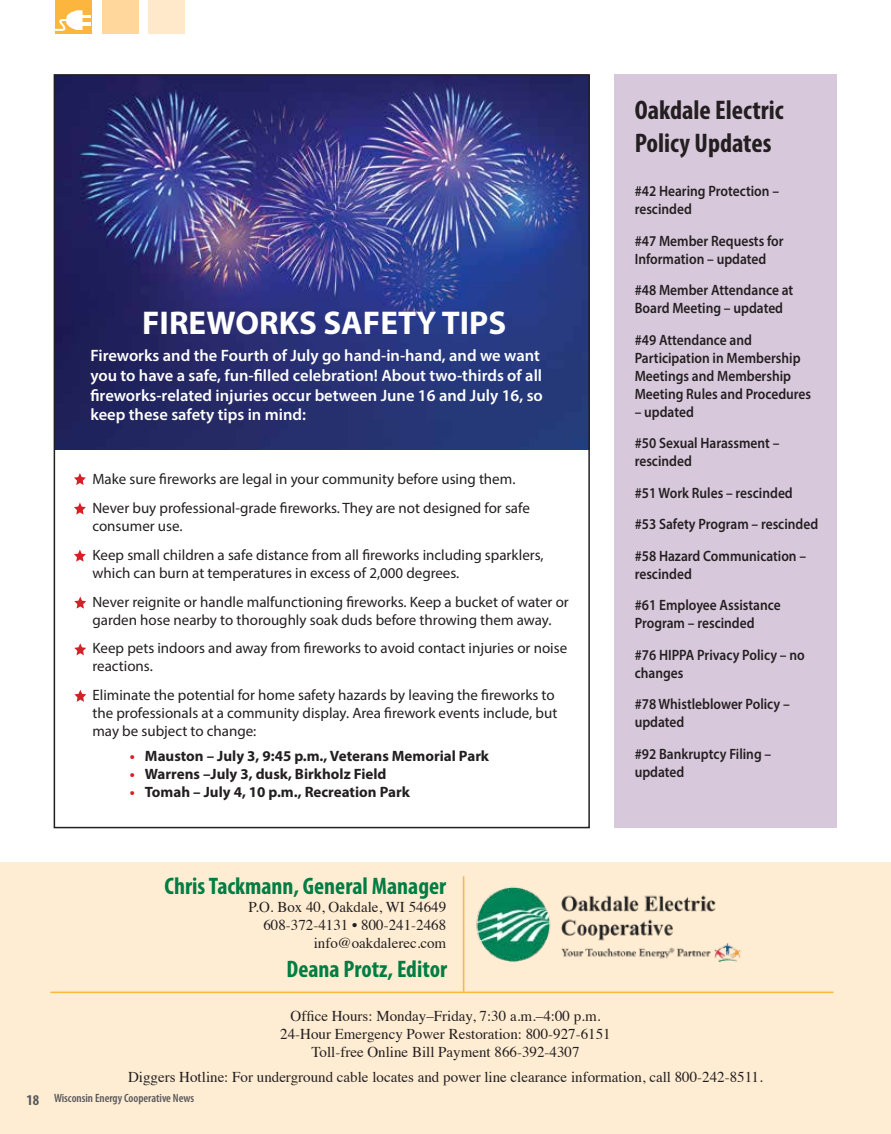
<style>
.page{position:relative;width:891px;height:1134px;background:#fff}
.page>*{position:absolute;margin:0;border:0;box-sizing:border-box;transform-origin:0 0}
.t1{font:700 33px "Myriad Pro";color:#fff}
.t2{font:700 condensed 27px/32.4px "Myriad Pro";color:#231f20}
.t3{font:700 condensed 24px "Myriad Pro";color:#007d43}
.t4{font:600 16.5px/19.8px "Myriad Pro";color:#fff}
.t5{font:15px/28.8px "Myriad Pro";color:#231f20}
.t6{font:600 15px/31.5px "Myriad Pro";color:#231f20;scale:.9 1}
.t7{font:15px/18px "Times";color:#231f20;text-align:right}
.t8{font:700 15px "Myriad Pro";color:#231f20}
.t9{font:600 condensed 12px "Myriad Pro";color:#58595b}
.s1{color:#d52027}
.s2{font-weight:700;font-size:15px}
</style>
<div class="page">
<img style="left:57px;top:77px;width:530px;height:373px">
<div style="left:0;top:863px;width:891px;height:271px;background:#ffedd3"></div>
<img style="left:476px;top:887px;width:265px;height:75px">
<div style="left:56px;top:0;width:36px;height:34px;background:#fcb53d"></div>
<div style="left:102px;top:0;width:37px;height:34px;background:#ffd79c"></div>
<div style="left:148px;top:0;width:37px;height:34px;background:#ffe9ca"></div>
<hr style="left:463px;top:876px;width:1px;height:116px;background:#fcb53d">
<hr style="left:50px;top:992px;width:783px;height:1px;background:#fcb53d">
<svg style="left:55px;top:10px;width:35px;height:21px"></svg>
<div style="left:615px;top:74px;width:222px;height:754px;background:#d8c8dc"></div>
<svg style="left:74px;top:473px;width:12px;height:12px"></svg>
<svg style="left:74px;top:502px;width:12px;height:13px"></svg>
<svg style="left:74px;top:550px;width:12px;height:12px"></svg>
<svg style="left:74px;top:597px;width:12px;height:12px"></svg>
<svg style="left:74px;top:643px;width:12px;height:12px"></svg>
<svg style="left:74px;top:690px;width:12px;height:12px"></svg>
<h1 class="t1" style="left:142px;top:302px;width:365px">FIREWORKS SAFETY TIPS</h1>
<p class="t4" style="left:90px;top:345px;width:454px">Fireworks and the Fourth of July go hand-in-hand, and we want you to have a safe, fun-filled celebration! About two-thirds of all fireworks-related injuries occur between June 16 and July 16, so keep these safety tips in mind:</p>
<p class="t5" style="left:92px;top:465px;width:439px">Make sure fireworks are legal in your community before using them.<br>Never buy professional-grade fireworks. They are not designed for safe</p>
<p class="t5" style="left:92px;top:511px;width:453px">consumer use.<br>Keep small children a safe distance from all fireworks including sparklers,</p>
<p class="t5" style="left:92px;top:558px;width:478px">which can burn at temperatures in excess of 2,000 degrees.<br>Never reignite or handle malfunctioning fireworks. Keep a bucket of water or</p>
<p class="t5" style="left:92px;top:605px;width:476px">garden hose nearby to thoroughly soak duds before throwing them away.<br>Keep pets indoors and away from fireworks to avoid contact injuries or noise</p>
<p class="t5" style="left:92px;top:652px;width:464px">reactions.<br>Eliminate the potential for home safety hazards by leaving the fireworks to</p>
<p class="t5" style="left:92px;top:704px;width:466px;line-height:18px">the professionals at a community display. Area firework events include, but may be subject to change:</p>
<p class="t8" style="left:130px;top:746px;width:361px"><span class="s1">•</span> Mauston – July 3, 9:45 p.m., Veterans Memorial Park</p>
<p class="t8" style="left:130px;top:764px;width:258px"><span class="s1">•</span> Warrens –July 3, dusk, Birkholz Field</p>
<p class="t8" style="left:130px;top:782px;width:281px"><span class="s1">•</span> Tomah – July 4, 10 p.m., Recreation Park</p>
<h3 class="t3" style="left:165px;top:871px;width:283px">Chris Tackmann, General Manager</h3>
<p class="t7" style="left:249px;top:897px;width:199px">P.O. Box 40, Oakdale, WI 54649<br>608-372-4131 • 800-241-2468 info@oakdalerec.com</p>
<h3 class="t3" style="left:287px;top:954px;width:162px">Deana Protz, Editor</h3>
<h2 class="t2" style="left:635px;top:93px;width:150px">Oakdale Electric<br>Policy Updates</h2>
<p class="t6" style="left:635px;top:182px;width:162px;line-height:18px">#42 Hearing Protection – rescinded</p>
<p class="t6" style="left:635px;top:231px;width:167px;line-height:18px">#47 Member Requests for<br>Information – updated</p>
<p class="t6" style="left:635px;top:281px;width:178px;line-height:18px">#48 Member Attendance at<br>Board Meeting – updated</p>
<p class="t6" style="left:635px;top:330px;width:198px;line-height:18px">#49 Attendance and<br>Participation in Membership<br>Meetings and Membership<br>Meeting Rules and Procedures</p>
<p class="t6" style="left:635px;top:396px;width:162px">– updated<br>#50 Sexual Harassment –</p>
<p class="t6" style="left:635px;top:445px;width:205px">rescinded<br>#51 Work Rules – rescinded<br>#53 Safety Program – rescinded #58 Hazard Communication –</p>
<p class="t6" style="left:635px;top:558px;width:164px">rescinded<br>#61 Employee Assistance</p>
<p class="t6" style="left:635px;top:607px;width:190px">Program – rescinded<br>#76 HIPPA Privacy Policy – no</p>
<p class="t6" style="left:635px;top:657px;width:174px">changes<br>#78 Whistleblower Policy –</p>
<p class="t6" style="left:635px;top:706px;width:153px">updated<br>#92 Bankruptcy Filing –</p>
<p class="t6" style="left:635px;top:756px;width:57px">updated</p>
<p class="t7" style="left:280px;top:1005px;width:332px;text-align:center">Office Hours: Monday–Friday, 7:30 a.m.–4:00 p.m.<br>24-Hour Emergency Power Restoration: 800-927-6151<br>Toll-free Online Bill Payment 866-392-4307</p>
<p class="t7" style="left:128px;top:1066px;width:636px">Diggers Hotline: For underground cable locates and power line clearance information, call 800-242-8511.</p>
<p class="t9" style="left:27px;top:1091px;width:169px"><span class="s2">18</span> Wisconsin Energy Cooperative News</p>
</div>
